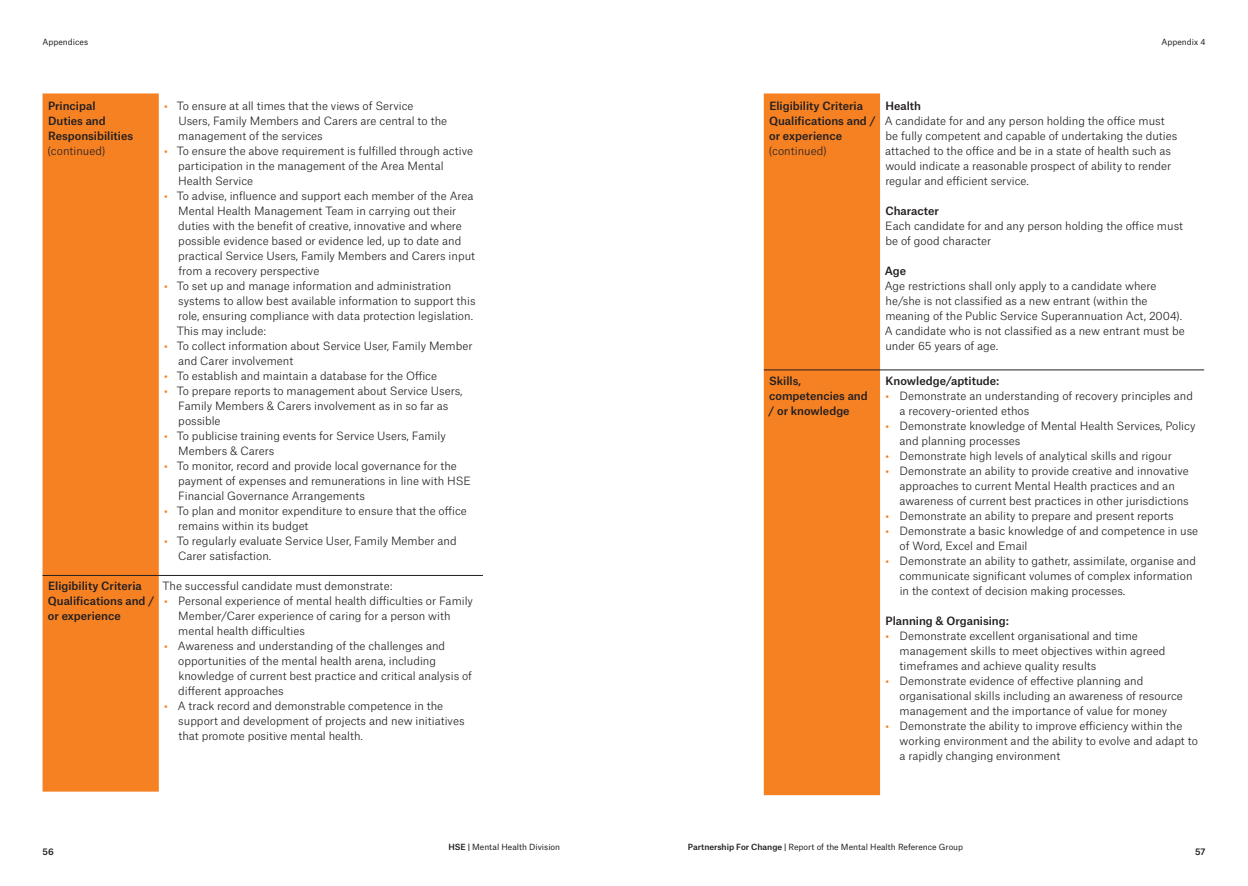
<style>
.page{position:relative;width:1248px;height:886px;background:#fff}
.page>*{position:absolute;margin:0;border:0;box-sizing:border-box;transform-origin:0 0}
.BODY_8_75pt{font:300 11px/15px "Atlas Grotesk";color:#231f20}
.BODY_8_75pt-2{font:500 11px/15px "Atlas Grotesk";color:#231f20}
.t1{font:500 8.75px "Atlas Grotesk";color:#231f20}
.t2{font:8.12px "Atlas Grotesk";color:#231f20}
.s1{font-weight:300}
.s2{font-weight:500;color:#f58123}
.s3{font-weight:500}
</style>
<div class="page">
<div style="left:43px;top:93px;width:116px;height:698px;background:#f58123"></div>
<hr style="left:43px;top:575px;width:116px;height:1px;background:#231f20">
<hr style="left:159px;top:575px;width:324px;height:1px;background:#231f20">
<div style="left:763px;top:93px;width:117px;height:702px;background:#f58123"></div>
<hr style="left:763px;top:369px;width:117px;height:1px;background:#231f20">
<hr style="left:880px;top:369px;width:323px;height:1px;background:#231f20">
<p class="t2" style="left:43px;top:35px;width:47px">Appendices</p>
<p class="BODY_8_75pt-2" style="left:48px;top:97px;width:87px">Principal<br>Duties and<br>Responsibilities <span class="s1">(continued)</span></p>
<p class="BODY_8_75pt" style="left:178px;top:97px;width:270px;text-indent:-14px"><span class="s2">•</span> To ensure at all times that the views of Service<br>Users, Family Members and Carers are central to the management of the services</p>
<p class="BODY_8_75pt" style="left:178px;top:142px;width:296px;text-indent:-14px"><span class="s2">•</span> To ensure the above requirement is fulfilled through active participation in the management of the Area Mental<br>Health Service</p>
<p class="BODY_8_75pt" style="left:178px;top:187px;width:298px;text-indent:-14px"><span class="s2">•</span> To advise, influence and support each member of the Area Mental Health Management Team in carrying out their duties with the benefit of creative, innovative and where possible evidence based or evidence led, up to date and practical Service Users, Family Members and Carers input from a recovery perspective</p>
<p class="BODY_8_75pt" style="left:177px;top:277px;width:300px;text-indent:-13px"><span class="s2">•</span> To set up and manage information and administration systems to allow best available information to support this role, ensuring compliance with data protection legislation.<br>This may include:</p>
<p class="BODY_8_75pt" style="left:178px;top:337px;width:296px;text-indent:-14px"><span class="s2">•</span> To collect information about Service User, Family Member and Carer involvement</p>
<p class="BODY_8_75pt" style="left:164px;top:367px;width:274px"><span class="s2">•</span> To establish and maintain a database for the Office</p>
<p class="BODY_8_75pt" style="left:178px;top:382px;width:286px;text-indent:-14px"><span class="s2">•</span> To prepare reports to management about Service Users,<br>Family Members &amp; Carers involvement as in so far as possible</p>
<p class="BODY_8_75pt" style="left:178px;top:427px;width:269px;text-indent:-14px"><span class="s2">•</span> To publicise training events for Service Users, Family<br>Members &amp; Carers</p>
<p class="BODY_8_75pt" style="left:178px;top:457px;width:294px;text-indent:-14px"><span class="s2">•</span> To monitor, record and provide local governance for the payment of expenses and remunerations in line with HSE<br>Financial Governance Arrangements</p>
<p class="BODY_8_75pt" style="left:178px;top:502px;width:290px;text-indent:-14px"><span class="s2">•</span> To plan and monitor expenditure to ensure that the office remains within its budget</p>
<p class="BODY_8_75pt" style="left:178px;top:532px;width:280px;text-indent:-14px"><span class="s2">•</span> To regularly evaluate Service User, Family Member and<br>Carer satisfaction.</p>
<p class="BODY_8_75pt-2" style="left:48px;top:577px;width:95px">Eligibility Criteria</p>
<p class="BODY_8_75pt-2" style="left:48px;top:592px;width:108px">Qualifications and / or experience</p>
<p class="BODY_8_75pt" style="left:162px;top:577px;width:231px">The successful candidate must demonstrate:</p>
<p class="BODY_8_75pt" style="left:178px;top:592px;width:296px;text-indent:-14px"><span class="s2">•</span> Personal experience of mental health difficulties or Family<br>Member/Carer experience of caring for a person with mental health difficulties</p>
<p class="BODY_8_75pt" style="left:178px;top:637px;width:295px;text-indent:-14px"><span class="s2">•</span> Awareness and understanding of the challenges and opportunities of the mental health arena, including knowledge of current best practice and critical analysis of different approaches</p>
<p class="BODY_8_75pt" style="left:178px;top:697px;width:288px;text-indent:-14px"><span class="s2">•</span> A track record and demonstrable competence in the support and development of projects and new initiatives that promote positive mental health.</p>
<p class="t2" style="left:1161px;top:35px;width:46px">Appendix 4</p>
<p class="BODY_8_75pt-2" style="left:769px;top:97px;width:95px">Eligibility Criteria</p>
<p class="BODY_8_75pt-2" style="left:769px;top:112px;width:108px">Qualifications and / or experience</p>
<p class="BODY_8_75pt" style="left:768px;top:142px;width:59px">(continued)</p>
<p class="BODY_8_75pt-2" style="left:885px;top:97px;width:37px">Health</p>
<p class="BODY_8_75pt" style="left:884px;top:112px;width:294px">A candidate for and any person holding the office must be fully competent and capable of undertaking the duties attached to the office and be in a state of health such as would indicate a reasonable prospect of ability to render regular and efficient service.</p>
<p class="BODY_8_75pt-2" style="left:885px;top:202px;width:55px">Character</p>
<p class="BODY_8_75pt" style="left:885px;top:217px;width:299px">Each candidate for and any person holding the office must be of good character</p>
<p class="BODY_8_75pt-2" style="left:884px;top:262px;width:23px">Age</p>
<p class="BODY_8_75pt" style="left:884px;top:277px;width:301px">Age restrictions shall only apply to a candidate where he/she is not classified as a new entrant (within the meaning of the Public Service Superannuation Act, 2004).<br>A candidate who is not classified as a new entrant must be under 65 years of age.</p>
<p class="BODY_8_75pt-2" style="left:768px;top:372px;width:101px">Skills, competencies and / or knowledge</p>
<p class="BODY_8_75pt-2" style="left:885px;top:372px;width:115px">Knowledge/aptitude:</p>
<p class="BODY_8_75pt" style="left:899px;top:387px;width:295px;text-indent:-14px"><span class="s2">•</span> Demonstrate an understanding of recovery principles and a recovery-oriented ethos</p>
<p class="BODY_8_75pt" style="left:899px;top:417px;width:297px;text-indent:-14px"><span class="s2">•</span> Demonstrate knowledge of Mental Health Services, Policy and planning processes</p>
<p class="BODY_8_75pt" style="left:885px;top:447px;width:288px"><span class="s2">•</span> Demonstrate high levels of analytical skills and rigour</p>
<p class="BODY_8_75pt" style="left:899px;top:462px;width:291px;text-indent:-14px"><span class="s2">•</span> Demonstrate an ability to provide creative and innovative approaches to current Mental Health practices and an awareness of current best practices in other jurisdictions</p>
<p class="BODY_8_75pt" style="left:885px;top:507px;width:290px"><span class="s2">•</span> Demonstrate an ability to prepare and present reports</p>
<p class="BODY_8_75pt" style="left:899px;top:522px;width:300px;text-indent:-14px"><span class="s2">•</span> Demonstrate a basic knowledge of and competence in use of Word, Excel and Email</p>
<p class="BODY_8_75pt" style="left:899px;top:552px;width:298px;text-indent:-14px"><span class="s2">•</span> Demonstrate an ability to gathetr, assimilate, organise and communicate significant volumes of complex information in the context of decision making processes.</p>
<p class="BODY_8_75pt-2" style="left:885px;top:612px;width:125px">Planning &amp; Organising:</p>
<p class="BODY_8_75pt" style="left:899px;top:627px;width:267px;text-indent:-14px"><span class="s2">•</span> Demonstrate excellent organisational and time management skills to meet objectives within agreed timeframes and achieve quality results</p>
<p class="BODY_8_75pt" style="left:899px;top:672px;width:285px;text-indent:-14px"><span class="s2">•</span> Demonstrate evidence of effective planning and organisational skills including an awareness of resource management and the importance of value for money</p>
<p class="BODY_8_75pt" style="left:899px;top:717px;width:300px;text-indent:-14px"><span class="s2">•</span> Demonstrate the ability to improve efficiency within the working environment and the ability to evolve and adapt to a rapidly changing environment</p>
<p class="t2" style="left:448px;top:840px;width:113px"><span class="s3">HSE |</span> Mental Health Division</p>
<p class="t2" style="left:687px;top:840px;width:277px"><span class="s3">Partnership For Change |</span> Report of the Mental Health Reference Group</p>
<p class="t1" style="left:43px;top:845px;width:13px">56</p>
<p class="t1" style="left:1194px;top:845px;width:12px">57</p>
</div>
